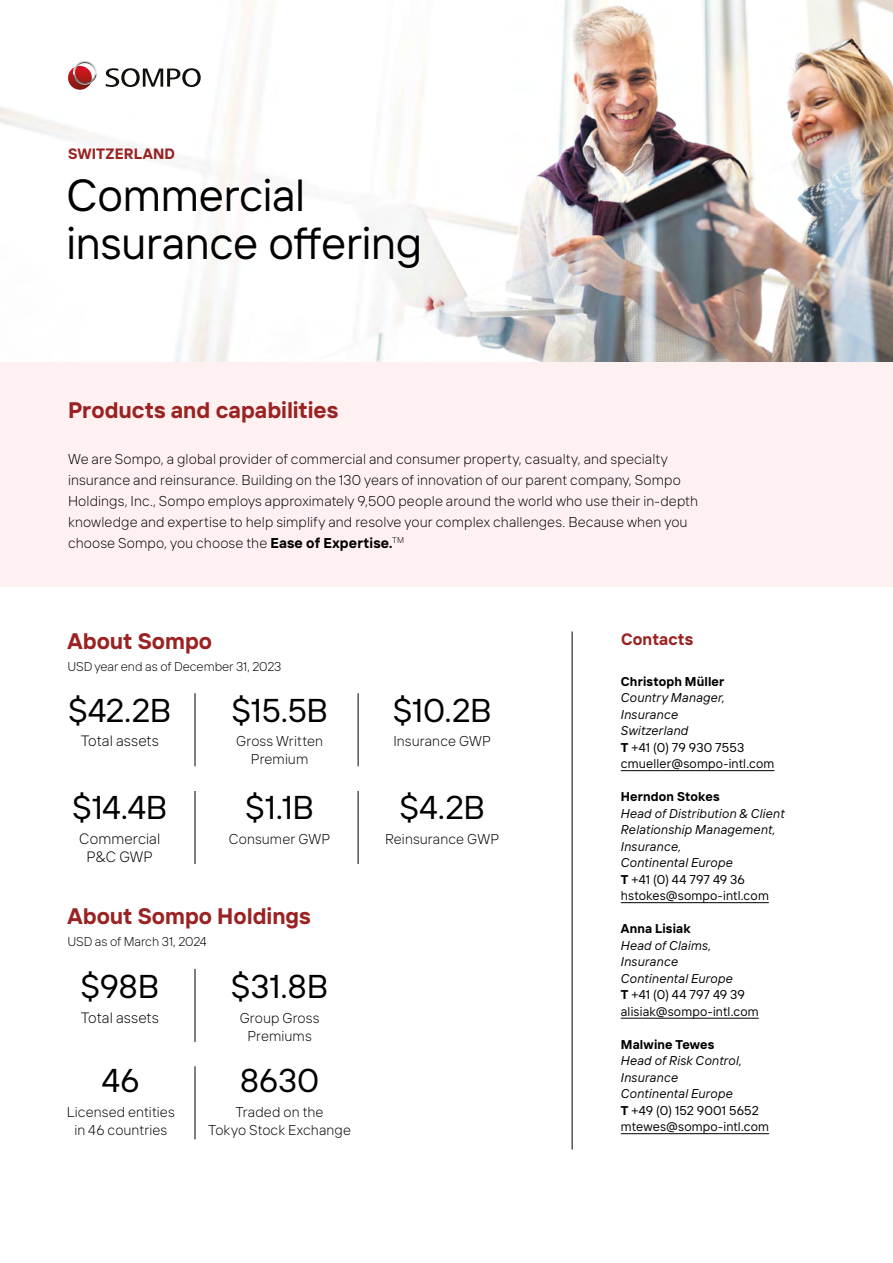
<style>
.page{position:relative;width:893px;height:1263px;background:#fff}
.page>*{position:absolute;margin:0;border:0;box-sizing:border-box;transform-origin:0 0}
.t1{font:45px/48px "TT Interphases Pro";letter-spacing:-.005em;color:#000}
.t2{font:33px "TT Interphases Pro";letter-spacing:-.005em;color:#000}
.t3{font:700 22.5px "TT Interphases Pro";color:#9b2222}
.t4{font:700 16.5px "TT Interphases Pro";letter-spacing:.005em;color:#9b2222}
.t5{font:300 15px/18px "TT Interphases Pro";letter-spacing:.005em;color:#000;text-align:center}
.t6{font:700 15px "TT Interphases Pro";letter-spacing:.01em;color:#9b2222}
.t7{font:300 14.25px/18px "TT Interphases Pro";letter-spacing:.01em;color:#000;text-align:center}
.t8{font:italic 12.75px/16.5px "TT Interphases Pro";letter-spacing:.015em;color:#000}
.t9{font:12.75px/16.5px "TT Interphases Pro";letter-spacing:.015em;color:#000}
.t10{font:700 12.75px "TT Interphases Pro";letter-spacing:.015em;color:#000}
.t11{font:300 12.75px "TT Interphases Pro";color:#000}
.s1{font-weight:700}
.s2{font-style:italic}
.s3{font-weight:700;font-style:normal}
.s4{font-style:normal}
</style>
<div class="page">
<img style="left:0;top:0;width:893px;height:362px">
<svg style="left:106px;top:68px;width:95px;height:19px"></svg>
<svg style="left:68px;top:66px;width:24px;height:24px"></svg>
<svg style="left:73px;top:61px;width:24px;height:25px"></svg>
<div style="left:0;top:362px;width:893px;height:225px;background:#fff1f1"></div>
<hr style="left:195px;top:969px;width:1px;height:73px;background:#000">
<hr style="left:195px;top:693px;width:1px;height:73px;background:#000">
<hr style="left:195px;top:791px;width:1px;height:73px;background:#000">
<hr style="left:195px;top:1066px;width:1px;height:73px;background:#000">
<hr style="left:358px;top:693px;width:1px;height:73px;background:#000">
<hr style="left:358px;top:791px;width:1px;height:73px;background:#000">
<hr style="left:621px;top:770px;width:153px;height:1px;background:#000">
<hr style="left:621px;top:902px;width:148px;height:1px;background:#000">
<hr style="left:621px;top:1018px;width:138px;height:1px;background:#000">
<hr style="left:621px;top:1133px;width:148px;height:1px;background:#000">
<hr style="left:572px;top:631px;width:1px;height:518px;background:#000">
<p class="t6" style="left:68px;top:144px;width:109px">SWITZERLAND</p>
<h1 class="t1" style="left:67px;top:171px;width:357px">Commercial insurance offering</h1>
<h3 class="t3" style="left:68px;top:395px;width:272px">Products and capabilities</h3>
<p class="t7" style="left:68px;top:448px;width:632px;line-height:21px;text-align:left">We are Sompo, a global provider of commercial and consumer property, casualty, and specialty insurance and reinsurance. Building on the 130 years of innovation of our parent company, Sompo Holdings, Inc., Sompo employs approximately 9,500 people around the world who use their in-depth knowledge and expertise to help simplify and resolve your complex challenges. Because when you choose Sompo, you choose the <span class="s1">Ease of Expertise.</span><sup>TM</sup></p>
<h3 class="t3" style="left:68px;top:626px;width:146px">About Sompo</h3>
<p class="t11" style="left:68px;top:658px;width:216px">USD year end as of December 31, 2023</p>
<h2 class="t2" style="left:68px;top:689px;width:105px">$42.2B</h2>
<p class="t5" style="left:81px;top:732px;width:80px">Total assets</p>
<h2 class="t2" style="left:231px;top:689px;width:98px">$15.5B</h2>
<p class="t7" style="left:236px;top:732px;width:88px">Gross Written<br>Premium</p>
<h2 class="t2" style="left:245px;top:786px;width:70px">$1.1B</h2>
<p class="t7" style="left:229px;top:829px;width:103px">Consumer GWP</p>
<h2 class="t2" style="left:72px;top:786px;width:97px">$14.4B</h2>
<p class="t5" style="left:79px;top:829px;width:83px">Commercial<br>P&amp;C GWP</p>
<h3 class="t3" style="left:68px;top:901px;width:245px">About Sompo Holdings</h3>
<p class="t11" style="left:68px;top:934px;width:141px">USD as of March 31, 2024</p>
<h2 class="t2" style="left:80px;top:965px;width:80px">$98B</h2>
<p class="t5" style="left:81px;top:1008px;width:80px">Total assets</p>
<h2 class="t2" style="left:102px;top:1059px;width:39px">46</h2>
<p class="t7" style="left:67px;top:1102px;width:109px">Licensed entities in 46 countries</p>
<h2 class="t2" style="left:231px;top:965px;width:99px">$31.8B</h2>
<p class="t7" style="left:240px;top:1008px;width:81px">Group Gross<br>Premiums</p>
<h2 class="t2" style="left:240px;top:1059px;width:81px">8630</h2>
<p class="t7" style="left:208px;top:1102px;width:144px">Traded on the<br>Tokyo Stock Exchange</p>
<h2 class="t2" style="left:393px;top:689px;width:100px">$10.2B</h2>
<p class="t7" style="left:393px;top:732px;width:99px">Insurance GWP</p>
<h2 class="t2" style="left:399px;top:786px;width:87px">$4.2B</h2>
<p class="t7" style="left:385px;top:829px;width:116px">Reinsurance GWP</p>
<p class="t4" style="left:621px;top:629px;width:74px">Contacts</p>
<p class="t10" style="left:621px;top:673px;width:105px">Christoph Müller</p>
<p class="t9" style="left:621px;top:689px;width:155px"><span class="s2">Country Manager,<br>Insurance<br>Switzerland<br></span><span class="s1">T</span> +41 (0) 79 930 7553 cmueller@sompo-intl.com</p>
<p class="t10" style="left:621px;top:788px;width:100px">Herndon Stokes</p>
<p class="t8" style="left:621px;top:805px;width:166px">Head of Distribution &amp; Client<br>Relationship Management,<br>Insurance,<br>Continental Europe<br><span class="s3">T</span> <span class="s4">+41 (0) 44 797 49 36 hstokes@sompo-intl.com</span></p>
<p class="t10" style="left:621px;top:920px;width:71px">Anna Lisiak</p>
<p class="t8" style="left:621px;top:937px;width:139px">Head of Claims,<br>Insurance<br>Continental Europe<br><span class="s3">T</span> <span class="s4">+41 (0) 44 797 49 39 alisiak@sompo-intl.com</span></p>
<p class="t10" style="left:621px;top:1036px;width:95px">Malwine Tewes</p>
<p class="t8" style="left:621px;top:1052px;width:150px">Head of Risk Control,<br>Insurance<br>Continental Europe<br><span class="s3">T</span> <span class="s4">+49 (0) 152 9001 5652 mtewes@sompo-intl.com</span></p>
</div>
